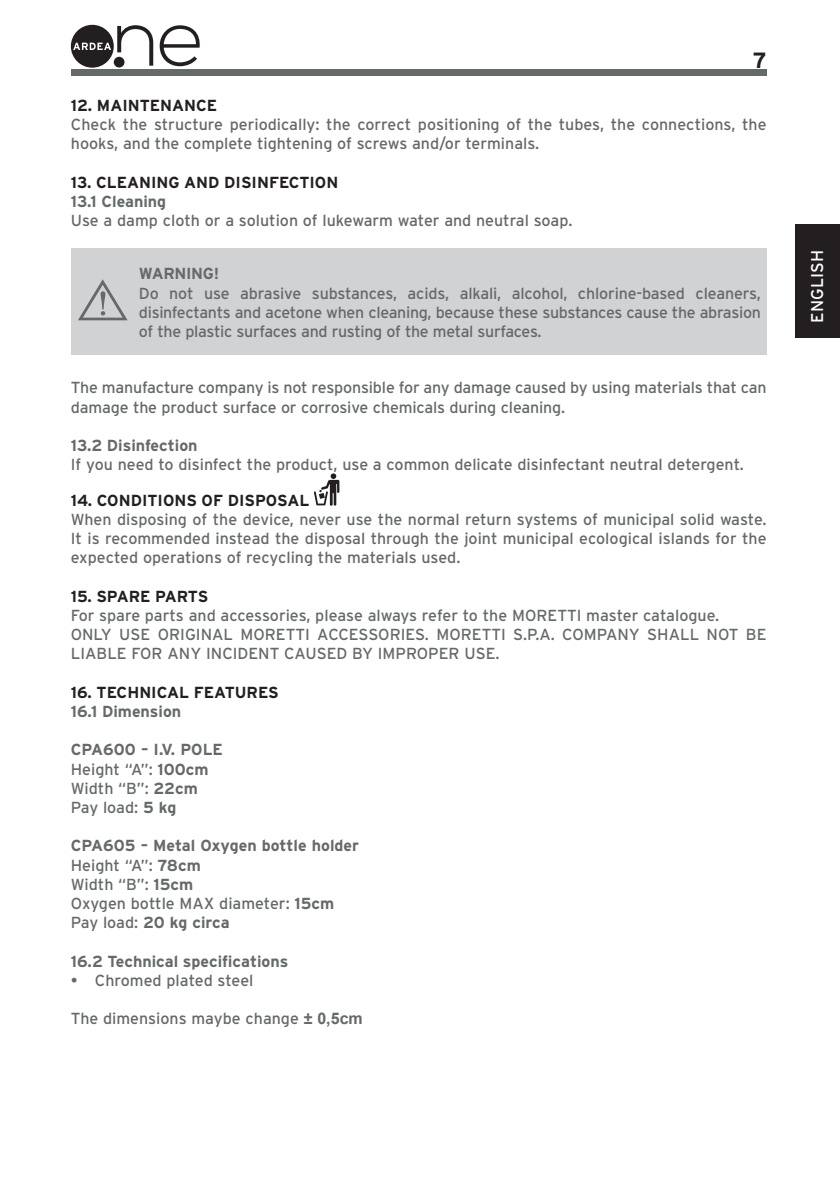
<style>
.page{position:relative;width:840px;height:1190px;background:#fff}
.page>*{position:absolute;margin:0;border:0;box-sizing:border-box;transform-origin:0 0}
.t1{font:700 22px "Interstate";color:#231f20}
.t2{font:17px "Interstate";letter-spacing:.005em;color:#fff}
.t3{font:16px/19.2px "Interstate";color:#65696a}
.t4{font:700 16px/19.2px "Interstate";color:#65696a}
.t5{font:700 16px "Interstate";color:#231f20}
.t6{font:700 16px "Interstate";letter-spacing:-.02em;color:#65696a}
.s1{font-weight:400}
.s2{font-family:"Arial";font-weight:700}
</style>
<div class="page">
<div style="left:71px;top:69px;width:695px;height:7px;background:#65696a"></div>
<div style="left:795px;top:224px;width:44px;height:114px;background:#231f20"></div>
<svg style="left:117px;top:25px;width:36px;height:41px"></svg>
<svg style="left:160px;top:25px;width:40px;height:41px"></svg>
<div style="left:71px;top:25px;width:43px;height:43px;background:#231f20;border-radius:50%"></div>
<div style="left:114px;top:57px;width:10px;height:11px;background:#231f20;border-radius:50%"></div>
<svg style="left:73px;top:43px;width:38px;height:7px"></svg>
<div style="left:71px;top:248px;width:695px;height:107px;background:#d1d2d4"></div>
<svg style="left:78px;top:279px;width:49px;height:41px"></svg>
<svg style="left:314px;top:473px;width:25px;height:33px"></svg>
<h1 class="t1" style="left:752px;top:48px;width:15px">7</h1>
<p class="t5" style="left:71px;top:96px;width:148px">12. MAINTENANCE</p>
<p class="t3" style="left:71px;top:115px;width:697px">Check the structure periodically: the correct positioning of the tubes, the connections, the hooks, and the complete tightening of screws and/or terminals.</p>
<p class="t5" style="left:71px;top:173px;width:269px">13. CLEANING AND DISINFECTION</p>
<p class="t4" style="left:71px;top:191px;width:97px">13.1 Cleaning</p>
<p class="t3" style="left:71px;top:211px;width:503px">Use a damp cloth or a solution of lukewarm water and neutral soap.</p>
<p class="t6" style="left:139px;top:265px;width:82px">WARNING!</p>
<p class="t3" style="left:139px;top:283px;width:623px;text-align:justify">Do not use abrasive substances, acids, alkali, alcohol, chlorine-based cleaners, disinfectants and acetone when cleaning, because these substances cause the abrasion of the plastic surfaces and rusting of the metal surfaces.</p>
<p class="t3" style="left:71px;top:378px;width:697px">The manufacture company is not responsible for any damage caused by using materials that can damage the product surface or corrosive chemicals during cleaning.</p>
<p class="t4" style="left:71px;top:436px;width:128px">13.2 Disinfection</p>
<p class="t3" style="left:71px;top:455px;width:674px">If you need to disinfect the product, use a common delicate disinfectant neutral detergent.</p>
<p class="t5" style="left:71px;top:491px;width:240px">14. CONDITIONS OF DISPOSAL</p>
<p class="t3" style="left:71px;top:510px;width:697px;text-align:justify">When disposing of the device, never use the normal return systems of municipal solid waste.<br>It is recommended instead the disposal through the joint municipal ecological islands for the expected operations of recycling the materials used.</p>
<p class="t5" style="left:71px;top:587px;width:139px">15. SPARE PARTS</p>
<p class="t3" style="left:71px;top:606px;width:697px">For spare parts and accessories, please always refer to the MORETTI master catalogue.<br>ONLY USE ORIGINAL MORETTI ACCESSORIES. MORETTI S.P.A. COMPANY SHALL NOT BE<br>LIABLE FOR ANY INCIDENT CAUSED BY IMPROPER USE.</p>
<p class="t5" style="left:71px;top:683px;width:209px">16. TECHNICAL FEATURES</p>
<p class="t4" style="left:71px;top:702px;width:112px">16.1 Dimension</p>
<p class="t4" style="left:71px;top:740px;width:154px">CPA600 – I.V. POLE<br><span class="s1">Height “A”:</span> 100cm<br><span class="s1">Width “B”:</span> 22cm<br><span class="s1">Pay load:</span> 5 kg</p>
<p class="t4" style="left:71px;top:836px;width:289px">CPA605 – Metal Oxygen bottle holder<br><span class="s1">Height “A”:</span> 78cm<br><span class="s1">Width “B”:</span> 15cm<br><span class="s1">Oxygen bottle MAX diameter:</span> 15cm<br><span class="s1">Pay load:</span> 20 kg circa</p>
<p class="t4" style="left:71px;top:951px;width:219px">16.2 Technical specifications</p>
<p class="t3" style="left:71px;top:970px;width:184px">• Chromed plated steel</p>
<p class="t3" style="left:71px;top:1009px;width:293px">The dimensions maybe change <span class="s2">± 0,5cm</span></p>
<p class="t2" style="left:807px;top:323px;width:74px;rotate:-90deg">ENGLISH</p>
</div>
